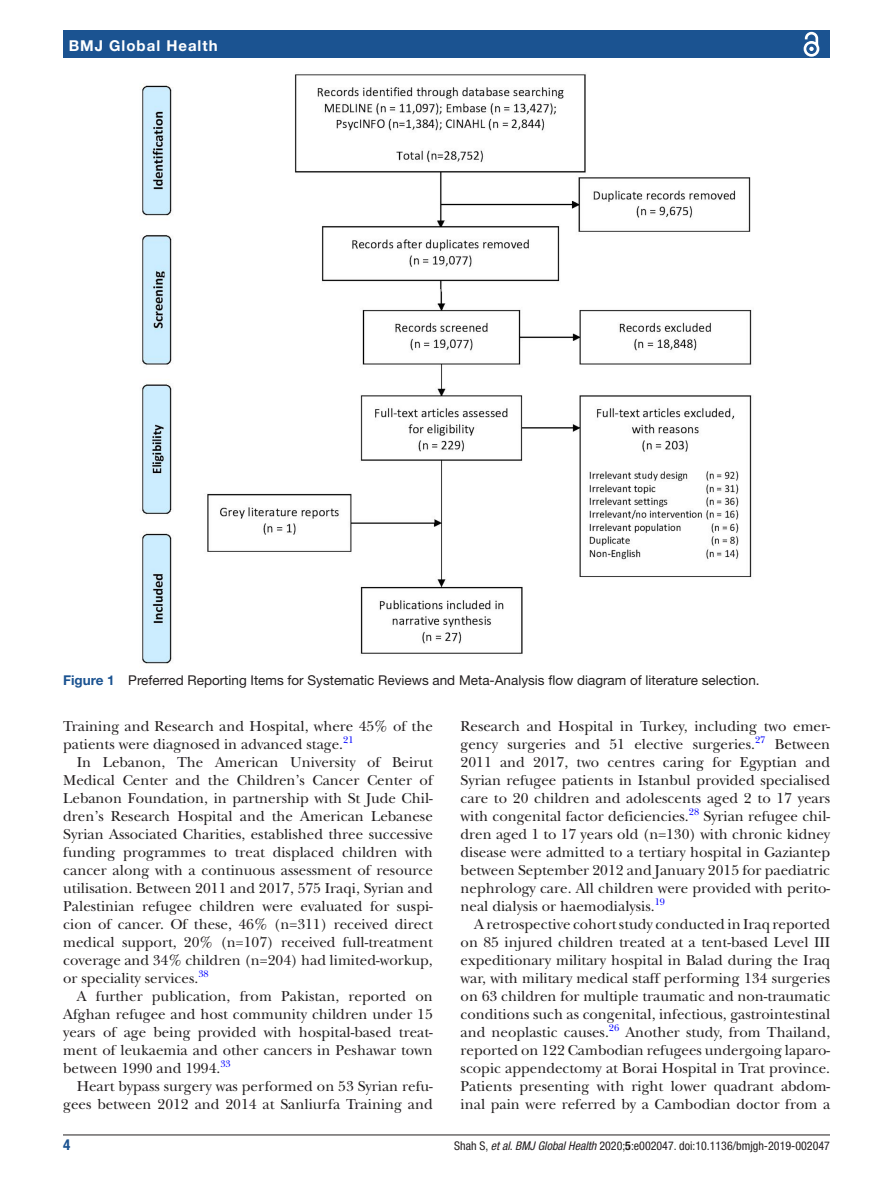
<style>
.page{position:relative;width:893px;height:1191px;background:#fff}
.page>*{position:absolute;margin:0;border:0;box-sizing:border-box;transform-origin:0 0}
.t1{font:15px/18px "New Baskerville";color:#231f20;text-align:justify}
.t2{font:700 15px "Helvetica Neue LT Std";letter-spacing:.065em;color:#fff}
.t3{font:700 condensed 15px "Helvetica Neue LT Std";color:#1b5391}
.t4{font:13.5px "Helvetica Neue LT Std";color:#231f20}
.t5{font:condensed 12px "Helvetica Neue LT Std";color:#231f20}
.t6{font:9.9px "New Baskerville";color:#00f}
.s1{font-weight:700;color:#1b5391}
.s2{font-style:italic}
.s3{font-weight:700}
</style>
<div class="page">
<hr style="left:63px;top:1134px;width:767px;height:1px;background:#231f20">
<div style="left:63px;top:31px;width:767px;height:27px;background:#1b5391"></div>
<svg style="left:803px;top:31px;width:17px;height:26px"></svg>
<img style="left:142px;top:74px;width:610px;height:590px">
<p class="t2" style="left:69px;top:36px;width:150px">BMJ Global Health</p>
<p class="t4" style="left:63px;top:672px;width:698px"><span class="s1">Figure 1</span> Preferred Reporting Items for Systematic Reviews and Meta-Analysis flow diagram of literature selection.</p>
<p class="t1" style="left:63px;top:717px;width:371px">Training and Research and Hospital, where 45% of the patients were diagnosed in advanced stage.</p>
<p class="t1" style="left:461px;top:717px;width:371px">Research and Hospital in Turkey, including two emer&shy;gency surgeries and 51 elective surgeries.</p>
<p class="t6" style="left:755px;top:733px;width:12px">27</p>
<p class="t1" style="left:461px;top:735px;width:371px;text-indent:314px">Between 2011 and 2017, two centres caring for Egyptian and Syrian refugee patients in Istanbul provided specialised care to 20 children and adolescents aged 2 to 17 years with congenital factor deficiencies.</p>
<p class="t6" style="left:343px;top:733px;width:12px">21</p>
<p class="t1" style="left:63px;top:753px;width:371px;text-indent:14px">In Lebanon, The American University of Beirut Medical Center and the Children’s Cancer Center of Lebanon Foundation, in partnership with St Jude Chil&shy;dren’s Research Hospital and the American Lebanese Syrian Associated Charities, established three successive funding programmes to treat displaced children with cancer along with a continuous assessment of resource utilisation. Between 2011 and 2017, 575 Iraqi, Syrian and Palestinian refugee children were evaluated for suspi&shy;cion of cancer. Of these, 46% (n=311) received direct medical support, 20% (n=107) received full-treatment coverage and 34% children (n=204) had limited-workup, or speciality services.</p>
<p class="t6" style="left:689px;top:805px;width:12px">28</p>
<p class="t1" style="left:461px;top:807px;width:371px;text-indent:243px">Syrian refugee chil&shy;dren aged 1 to 17 years old (n=130) with chronic kidney disease were admitted to a tertiary hospital in Gaziantep between September 2012 and January 2015 for paediatric nephrology care. All children were provided with perito&shy;neal dialysis or haemodialysis.</p>
<p class="t6" style="left:655px;top:895px;width:12px">19</p>
<p class="t1" style="left:461px;top:915px;width:371px;text-indent:14px">A retrospective cohort study conducted in Iraq reported on 85 injured children treated at a tent-based Level III expeditionary military hospital in Balad during the Iraq war, with military medical staff performing 134 surgeries on 63 children for multiple traumatic and non-traumatic conditions such as congenital, infectious, gastrointestinal and neoplastic causes.</p>
<p class="t6" style="left:198px;top:967px;width:12px">38</p>
<p class="t1" style="left:63px;top:987px;width:371px;text-indent:14px">A further publication, from Pakistan, reported on Afghan refugee and host community children under 15 years of age being provided with hospital-based treat&shy;ment of leukaemia and other cancers in Peshawar town between 1990 and 1994.</p>
<p class="t6" style="left:609px;top:1021px;width:12px">26</p>
<p class="t1" style="left:461px;top:1023px;width:371px;text-indent:165px">Another study, from Thailand, reported on 122 Cambodian refugees undergoing laparo&shy;scopic appendectomy at Borai Hospital in Trat province.<br>Patients presenting with right lower quadrant abdom&shy;inal pain were referred by a Cambodian doctor from a</p>
<p class="t6" style="left:220px;top:1057px;width:12px">33</p>
<p class="t1" style="left:63px;top:1077px;width:371px;text-align:right">Heart bypass surgery was performed on 53 Syrian refu&shy;gees between 2012 and 2014 at Sanliurfa Training and</p>
<p class="t3" style="left:63px;top:1135px;width:9px">4</p>
<p class="t5" style="left:454px;top:1138px;width:377px">Shah S, <span class="s2">et al</span>. <span class="s2">BMJ Global Health</span> 2020;<span class="s3">5</span>:e002047. doi:10.1136/bmjgh-2019-002047</p>
</div>
